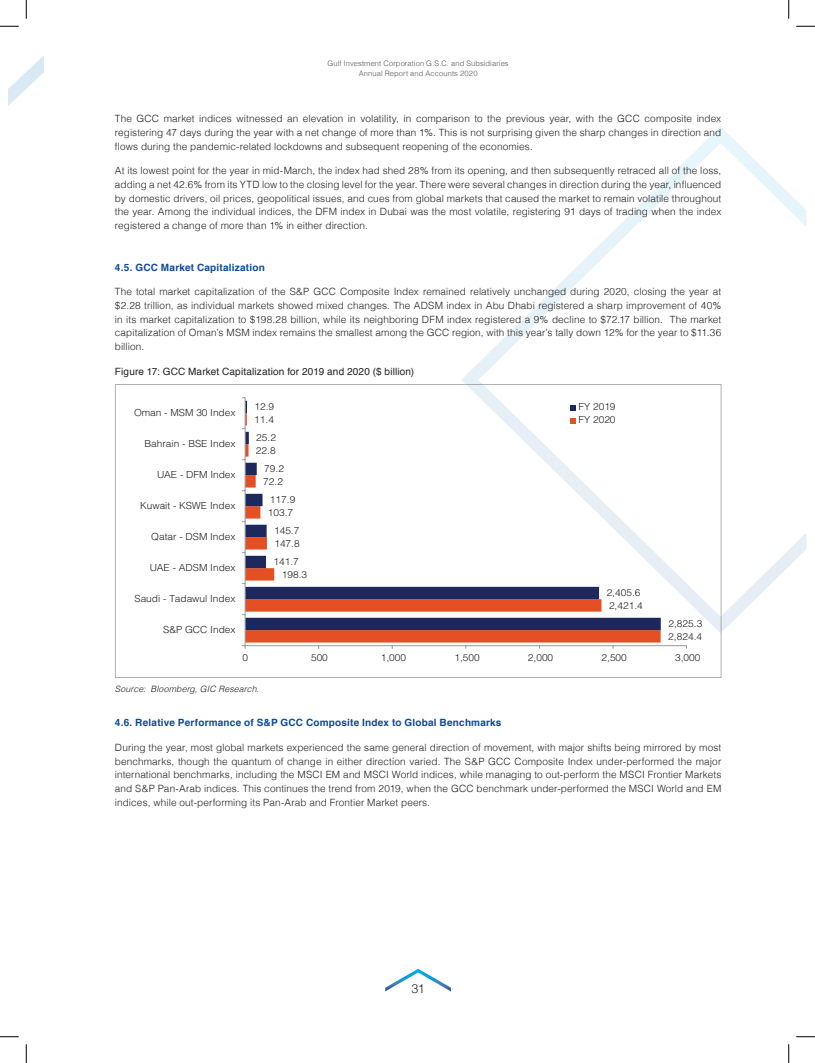
<style>
.page{position:relative;width:815px;height:1063px;background:#fff}
.page>*{position:absolute;margin:0;border:0;box-sizing:border-box;transform-origin:0 0}
.t1{font:300 12.5px "Helvetica";color:#231f20}
.t2{font:300 10px/13.8px "Helvetica";letter-spacing:.01em;color:#231f20;text-align:justify}
.t3{font:700 10px "Helvetica";letter-spacing:.02em;color:#0d4997}
.t4{font:10px "Helvetica";letter-spacing:.015em;color:#231f20}
.t5{font:300 9.75px/12.9px "Helvetica";color:#231f20;scale:1.04 1}
.t6{font:italic 300 8.75px "Helvetica";letter-spacing:.015em;color:#231f20}
.t7{font:300 7.5px/10px "Helvetica";letter-spacing:.015em;color:#57585a;text-align:center}
</style>
<div class="page">
<svg style="left:461px;top:126px;width:345px;height:507px"></svg>
<svg style="left:385px;top:968px;width:66px;height:23px"></svg>
<svg style="left:115px;top:384px;width:606px;height:294px"></svg>
<svg style="left:245px;top:630px;width:415px;height:12px;background:#e15127"></svg>
<svg style="left:245px;top:401px;width:415px;height:229px"></svg>
<hr style="left:245px;top:645px;width:441px;height:1px;background:#989a9d">
<hr style="left:244px;top:397px;width:1px;height:248px;background:#989a9d">
<svg style="left:570px;top:405px;width:6px;height:5px"></svg>
<svg style="left:570px;top:418px;width:6px;height:5px"></svg>
<svg style="left:796px;top:25px;width:18px;height:2px"></svg>
<svg style="left:0;top:1036px;width:19px;height:1px"></svg>
<svg style="left:796px;top:1036px;width:18px;height:1px"></svg>
<svg style="left:0;top:0;width:44px;height:106px"></svg>
<svg style="left:25px;top:1044px;width:2px;height:18px"></svg>
<svg style="left:788px;top:0;width:1px;height:19px"></svg>
<svg style="left:788px;top:1044px;width:1px;height:18px"></svg>
<p class="t7" style="left:327px;top:58px;width:183px">Gulf Investment Corporation G.S.C. and Subsidiaries<br>Annual Report and Accounts 2020</p>
<p class="t2" style="left:115px;top:111px;width:607px">The GCC market indices witnessed an elevation in volatility, in comparison to the previous year, with the GCC composite index registering 47 days during the year with a net change of more than 1%. This is not surprising given the sharp changes in direction and flows during the pandemic-related lockdowns and subsequent reopening of the economies.</p>
<p class="t2" style="left:115px;top:163px;width:607px">At its lowest point for the year in mid-March, the index had shed 28% from its opening, and then subsequently retraced all of the loss, adding a net 42.6% from its YTD low to the closing level for the year. There were several changes in direction during the year, influenced by domestic drivers, oil prices, geopolitical issues, and cues from global markets that caused the market to remain volatile throughout the year. Among the individual indices, the DFM index in Dubai was the most volatile, registering 91 days of trading when the index registered a change of more than 1% in either direction.</p>
<p class="t3" style="left:115px;top:259px;width:151px">4.5. GCC Market Capitalization</p>
<p class="t2" style="left:115px;top:284px;width:607px">The total market capitalization of the S&amp;P GCC Composite Index remained relatively unchanged during 2020, closing the year at $2.28 trillion, as individual markets showed mixed changes. The ADSM index in Abu Dhabi registered a sharp improvement of 40% in its market capitalization to $198.28 billion, while its neighboring DFM index registered a 9% decline to $72.17 billion. The market capitalization of Oman’s MSM index remains the smallest among the GCC region, with this year’s tally down 12% for the year to $11.36 billion.</p>
<p class="t4" style="left:115px;top:363px;width:301px">Figure 17: GCC Market Capitalization for 2019 and 2020 ($ billion)</p>
<p class="t5" style="left:134px;top:405px;width:99px">Oman - MSM 30 Index</p>
<p class="t5" style="left:578px;top:400px;width:37px">FY 2019<br>FY 2020</p>
<p class="t5" style="left:254px;top:399px;width:20px">12.9</p>
<p class="t5" style="left:254px;top:412px;width:20px">11.4</p>
<p class="t5" style="left:144px;top:436px;width:89px">Bahrain - BSE Index</p>
<p class="t5" style="left:256px;top:430px;width:20px">25.2</p>
<p class="t5" style="left:256px;top:443px;width:20px">22.8</p>
<p class="t5" style="left:157px;top:467px;width:77px">UAE - DFM Index</p>
<p class="t5" style="left:264px;top:461px;width:20px">79.2</p>
<p class="t5" style="left:263px;top:474px;width:20px">72.2</p>
<p class="t5" style="left:140px;top:498px;width:93px">Kuwait - KSWE Index</p>
<p class="t5" style="left:270px;top:492px;width:26px">117.9</p>
<p class="t5" style="left:268px;top:505px;width:26px">103.7</p>
<p class="t5" style="left:151px;top:529px;width:82px">Qatar - DSM Index</p>
<p class="t5" style="left:274px;top:523px;width:26px">145.7</p>
<p class="t5" style="left:274px;top:536px;width:26px">147.8</p>
<p class="t5" style="left:150px;top:560px;width:84px">UAE - ADSM Index</p>
<p class="t5" style="left:273px;top:554px;width:26px">141.7</p>
<p class="t5" style="left:282px;top:567px;width:26px">198.3</p>
<p class="t5" style="left:134px;top:591px;width:99px">Saudi - Tadawul Index</p>
<p class="t5" style="left:606px;top:585px;width:34px">2,405.6</p>
<p class="t5" style="left:608px;top:598px;width:34px">2,421.4</p>
<p class="t5" style="left:163px;top:622px;width:71px">S&amp;P GCC Index</p>
<p class="t5" style="left:668px;top:616px;width:34px">2,825.3</p>
<p class="t5" style="left:668px;top:629px;width:34px">2,824.4</p>
<p class="t5" style="left:242px;top:650px;width:7px">0</p>
<p class="t5" style="left:311px;top:650px;width:18px">500</p>
<p class="t5" style="left:381px;top:650px;width:26px">1,000</p>
<p class="t5" style="left:454px;top:650px;width:26px">1,500</p>
<p class="t5" style="left:528px;top:650px;width:26px">2,000</p>
<p class="t5" style="left:601px;top:650px;width:26px">2,500</p>
<p class="t5" style="left:675px;top:650px;width:26px">3,000</p>
<p class="t6" style="left:115px;top:681px;width:146px">Source: Bloomberg, GIC Research.</p>
<p class="t3" style="left:115px;top:714px;width:388px">4.6. Relative Performance of S&amp;P GCC Composite Index to Global Benchmarks</p>
<p class="t2" style="left:115px;top:739px;width:607px">During the year, most global markets experienced the same general direction of movement, with major shifts being mirrored by most benchmarks, though the quantum of change in either direction varied. The S&amp;P GCC Composite Index under-performed the major international benchmarks, including the MSCI EM and MSCI World indices, while managing to out-perform the MSCI Frontier Markets and S&amp;P Pan-Arab indices. This continues the trend from 2019, when the GCC benchmark under-performed the MSCI World and EM indices, while out-performing its Pan-Arab and Frontier Market peers.</p>
<p class="t1" style="left:411px;top:978px;width:15px">31</p>
</div>
